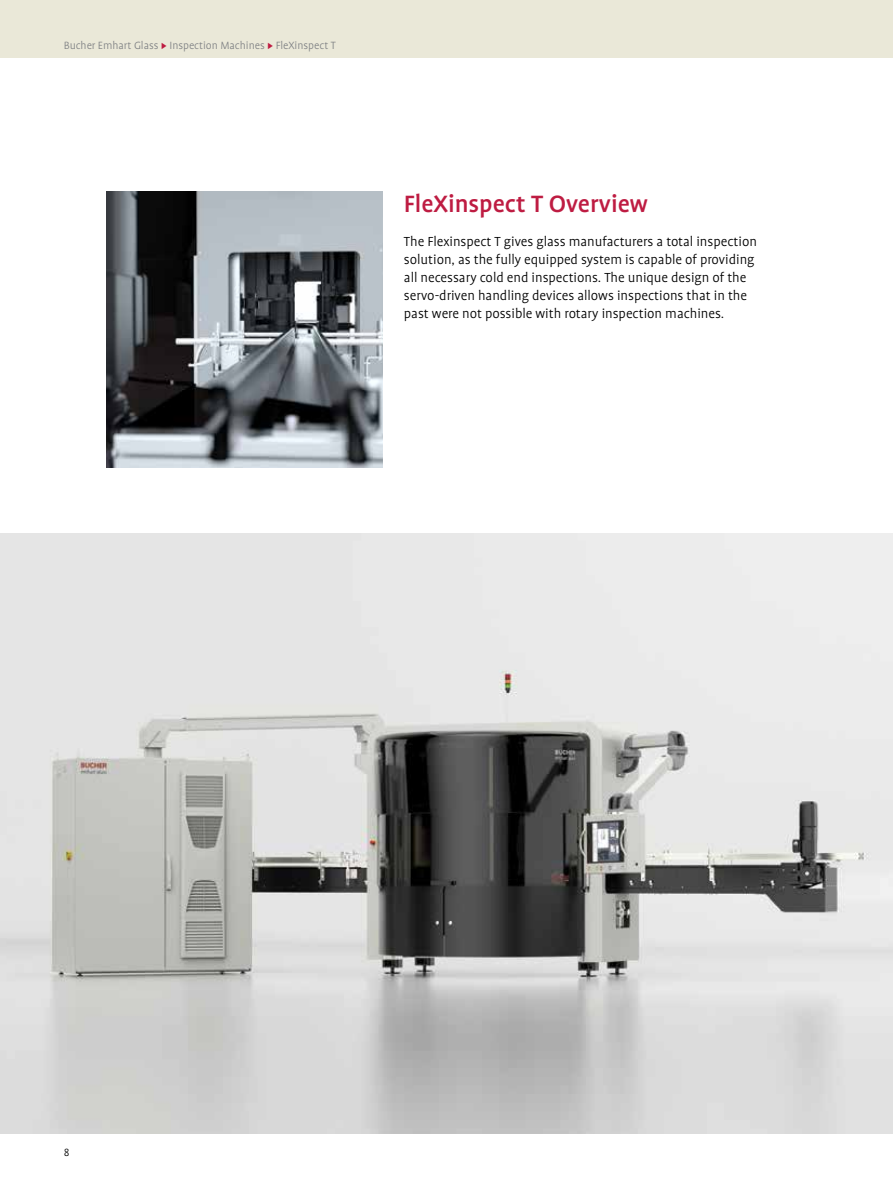
<style>
.page{position:relative;width:893px;height:1191px;background:#fff}
.page>*{position:absolute;margin:0;border:0;box-sizing:border-box;transform-origin:0 0}
.t1{font:500 27px "Bucher Profile";letter-spacing:-.005em;color:#be1c42}
.t2{font:300 15px/18px "Bucher Profile";letter-spacing:-.005em;color:#000}
.t3{font:300 12px "Bucher Profile";letter-spacing:-.005em;color:#808285}
.t4{font:300 12px "Bucher Profile";color:#000}
.s1{font-family:"Arial";font-weight:400;font-size:9px;color:#be1c42}
</style>
<div class="page">
<div style="left:0;top:0;width:893px;height:57px;background:#eae8d8"></div>
<img style="left:106px;top:191px;width:276px;height:277px">
<img style="left:0;top:534px;width:893px;height:599px">
<p class="t3" style="left:64px;top:40px;width:273px">Bucher Emhart Glass <span class="s1">►</span> Inspection Machines <span class="s1">►</span> FleXinspect T</p>
<h1 class="t1" style="left:404px;top:190px;width:246px">FleXinspect T Overview</h1>
<p class="t2" style="left:404px;top:232px;width:355px">The Flexinspect T gives glass manufacturers a total inspection solution, as the fully equipped system is capable of providing all necessary cold end inspections. The unique design of the servo-driven handling devices allows inspections that in the past were not possible with rotary inspection machines.</p>
<p class="t4" style="left:64px;top:1145px;width:7px">8</p>
</div>
